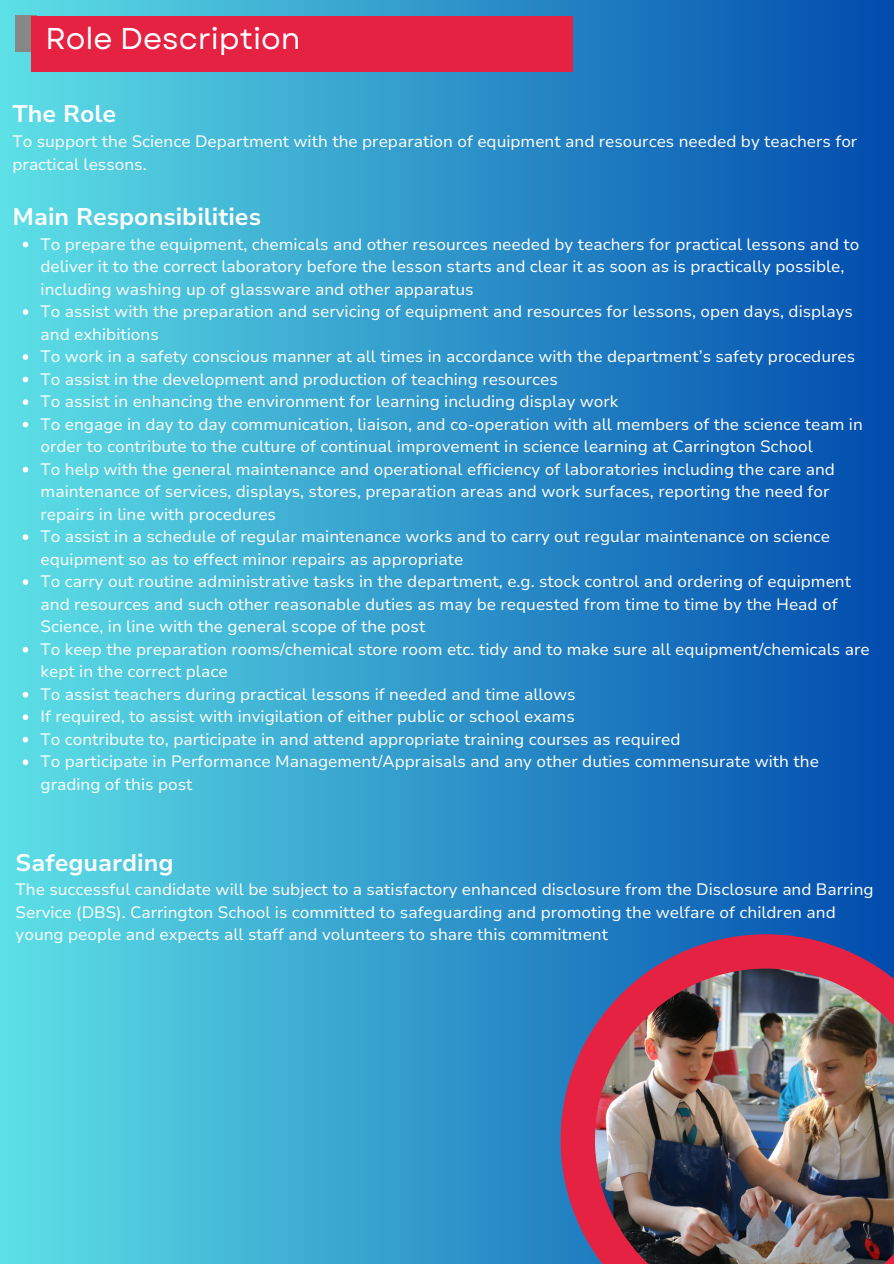
<style>
.page{position:relative;width:894px;height:1264px;background:#fff}
.page>*{position:absolute;margin:0;border:0;box-sizing:border-box;transform-origin:0 0}
.t1{font:30px "Garet";color:#fff}
.t2{font:700 24px "Nunito Sans 10 pt";color:#fff}
.t3{font:16.5px/22.5px "Nunito Sans 10 pt";color:#fff}
</style>
<div class="page">
<div style="left:0;top:0;width:893px;height:1263px;background:linear-gradient(to right,#5de0e6,#014bad)"></div>
<div style="left:15px;top:16px;width:22px;height:36px;background:#878786"></div>
<div style="left:31px;top:16px;width:541px;height:55px;background:#e62243"></div>
<svg style="left:560px;top:934px;width:333px;height:329px;background:#7c4d82"></svg>
<img style="left:594px;top:968px;width:299px;height:295px">
<svg style="left:23px;top:242px;width:5px;height:5px"></svg>
<svg style="left:23px;top:309px;width:5px;height:6px"></svg>
<svg style="left:23px;top:354px;width:5px;height:6px"></svg>
<svg style="left:23px;top:377px;width:5px;height:5px"></svg>
<svg style="left:23px;top:399px;width:5px;height:6px"></svg>
<svg style="left:23px;top:422px;width:5px;height:5px"></svg>
<svg style="left:23px;top:467px;width:5px;height:5px"></svg>
<svg style="left:23px;top:534px;width:5px;height:6px"></svg>
<svg style="left:23px;top:579px;width:5px;height:6px"></svg>
<svg style="left:23px;top:647px;width:5px;height:5px"></svg>
<svg style="left:23px;top:692px;width:5px;height:5px"></svg>
<svg style="left:23px;top:714px;width:5px;height:6px"></svg>
<svg style="left:23px;top:737px;width:5px;height:5px"></svg>
<svg style="left:23px;top:759px;width:5px;height:6px"></svg>
<h1 class="t1" style="left:45px;top:17px;width:257px">Role Description</h1>
<p class="t2" style="left:13px;top:98px;width:105px">The Role</p>
<h2 class="t3" style="left:13px;top:130px;width:846px">To support the Science Department with the preparation of equipment and resources needed by teachers for practical lessons.</h2>
<p class="t2" style="left:13px;top:200px;width:250px">Main Responsibilities</p>
<p class="t3" style="left:41px;top:233px;width:820px">To prepare the equipment, chemicals and other resources needed by teachers for practical lessons and to deliver it to the correct laboratory before the lesson starts and clear it as soon as is practically possible, including washing up of glassware and other apparatus</p>
<p class="t3" style="left:41px;top:300px;width:813px">To assist with the preparation and servicing of equipment and resources for lessons, open days, displays and exhibitions</p>
<p class="t3" style="left:41px;top:345px;width:815px">To work in a safety conscious manner at all times in accordance with the department’s safety procedures</p>
<p class="t3" style="left:41px;top:368px;width:518px">To assist in the development and production of teaching resources</p>
<p class="t3" style="left:41px;top:390px;width:579px">To assist in enhancing the environment for learning including display work</p>
<p class="t3" style="left:41px;top:413px;width:823px">To engage in day to day communication, liaison, and co-operation with all members of the science team in order to contribute to the culture of continual improvement in science learning at Carrington School</p>
<p class="t3" style="left:41px;top:458px;width:795px">To help with the general maintenance and operational efficiency of laboratories including the care and maintenance of services, displays, stores, preparation areas and work surfaces, reporting the need for repairs in line with procedures</p>
<p class="t3" style="left:41px;top:525px;width:790px">To assist in a schedule of regular maintenance works and to carry out regular maintenance on science equipment so as to effect minor repairs as appropriate</p>
<p class="t3" style="left:41px;top:570px;width:811px">To carry out routine administrative tasks in the department, e.g. stock control and ordering of equipment and resources and such other reasonable duties as may be requested from time to time by the Head of<br>Science, in line with the general scope of the post</p>
<p class="t3" style="left:41px;top:638px;width:830px">To keep the preparation rooms/chemical store room etc. tidy and to make sure all equipment/chemicals are kept in the correct place</p>
<p class="t3" style="left:41px;top:683px;width:536px">To assist teachers during practical lessons if needed and time allows</p>
<p class="t3" style="left:41px;top:705px;width:535px">If required, to assist with invigilation of either public or school exams</p>
<p class="t3" style="left:41px;top:728px;width:641px">To contribute to, participate in and attend appropriate training courses as required</p>
<p class="t3" style="left:41px;top:750px;width:779px">To participate in Performance Management/Appraisals and any other duties commensurate with the grading of this post</p>
<p class="t2" style="left:16px;top:846px;width:159px">Safeguarding</p>
<p class="t3" style="left:16px;top:878px;width:859px">The successful candidate will be subject to a satisfactory enhanced disclosure from the Disclosure and Barring<br>Service (DBS). Carrington School is committed to safeguarding and promoting the welfare of children and young people and expects all staff and volunteers to share this commitment</p>
</div>
